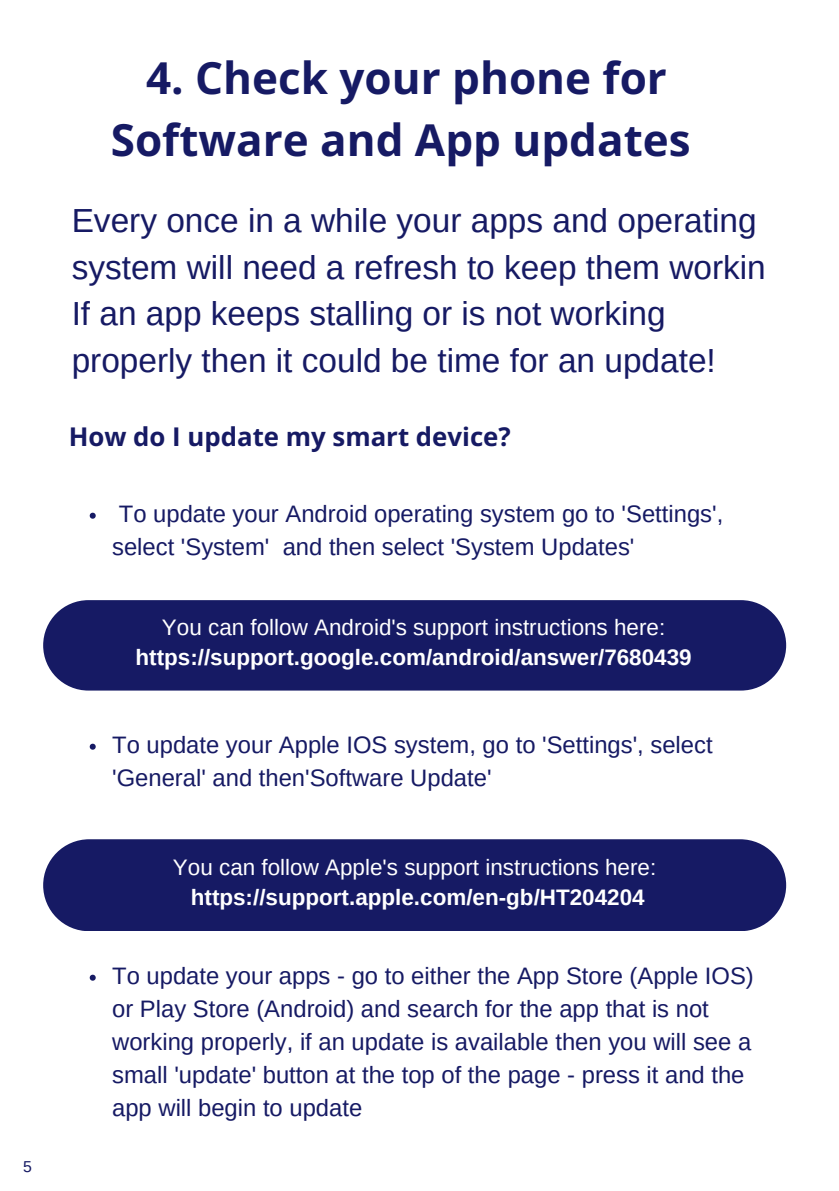
<style>
.page{position:relative;width:839px;height:1191px;background:#fff}
.page>*{position:absolute;margin:0;border:0;box-sizing:border-box;transform-origin:0 0}
.t1{font:700 44px/61.6px "Open Sans";color:#161a64;text-align:center}
.t2{font:33.4px/46.4px "Arimo";color:#161a64}
.t3{font:700 25.8px "Open Sans";color:#161a64}
.t4{font:23.8px/33px "Arimo";color:#161a64}
.t5{font:700 22.4px/30px "Arimo";color:#fff;text-align:center}
.t6{font:22.4px "Arimo";color:#fff}
.t7{font:15.8px "Arimo";color:#161a64}
.s1{font-weight:400}
</style>
<div class="page">
<svg style="left:90px;top:513px;width:6px;height:6px"></svg>
<svg style="left:90px;top:744px;width:6px;height:6px"></svg>
<svg style="left:90px;top:975px;width:6px;height:6px"></svg>
<div style="left:43px;top:839px;width:743px;height:92px;background:#161a64;border-radius:46px"></div>
<div style="left:43px;top:600px;width:743px;height:91px;background:#161a64;border-radius:45px"></div>
<h3 class="t7" style="left:23px;top:1157px;width:10px">5</h3>
<h1 class="t1" style="left:111px;top:46px;width:581px">4. Check your phone for<br>Software and App updates</h1>
<h2 class="t2" style="left:72px;top:198px;width:695px">Every once in a while your apps and operating system will need a refresh to keep them workin If an app keeps stalling or is not working properly then it could be time for an update!</h2>
<p class="t3" style="left:69px;top:418px;width:443px">How do I update my smart device?</p>
<p class="t4" style="left:112px;top:497px;width:612px">To update your Android operating system go to 'Settings', select 'System' and then select 'System Updates'</p>
<p class="t5" style="left:135px;top:613px;width:557px"><span class="s1">You can follow Android's support instructions here: </span>https://support.google.com/android/answer/7680439</p>
<p class="t4" style="left:112px;top:728px;width:602px">To update your Apple IOS system, go to 'Settings', select 'General' and then'Software Update'</p>
<p class="t6" style="left:173px;top:855px;width:485px">You can follow Apple's support instructions here:</p>
<p class="t5" style="left:191px;top:883px;width:455px">https://support.apple.com/en-gb/HT204204</p>
<p class="t4" style="left:112px;top:959px;width:643px">To update your apps - go to either the App Store (Apple IOS) or Play Store (Android) and search for the app that is not working properly, if an update is available then you will see a small 'update' button at the top of the page - press it and the app will begin to update</p>
</div>
